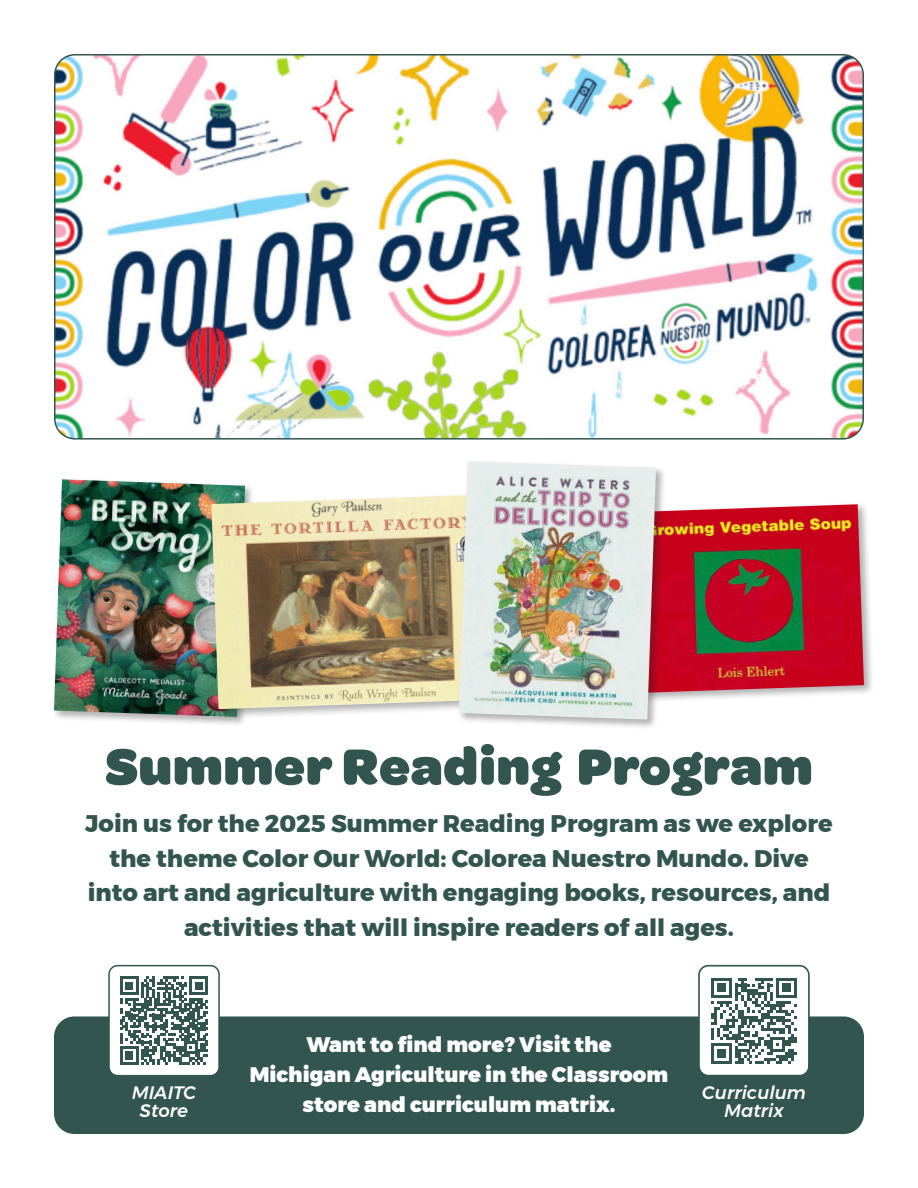
<style>
.page{position:relative;width:918px;height:1188px;background:#fff}
.page>*{position:absolute;margin:0;border:0;box-sizing:border-box;transform-origin:0 0}
.t1{font:900 54px "Omnes";letter-spacing:.01em;color:#32564f}
.t2{font:800 24px/34.5px "Montserrat";color:#32564f;text-align:center}
.t3{font:900 21px/30px "Montserrat";color:#fff;text-align:center}
.Body{font:italic 500 18px "Montserrat";color:#fff}
</style>
<div class="page">
<img style="left:55px;top:55px;width:808px;height:382px">
<div style="left:54px;top:54px;width:810px;height:386px;border:2px solid #32564f;border-radius:20px"></div>
<div style="left:52px;top:477px;width:203px;height:250px;background:#231f20;opacity:.35"></div>
<img style="left:54px;top:479px;width:191px;height:238px">
<div style="left:636px;top:502px;width:238px;height:202px;background:#231f20;opacity:.35"></div>
<img style="left:666px;top:504px;width:198px;height:189px">
<div style="left:209px;top:492px;width:294px;height:229px;background:#231f20;opacity:.35"></div>
<img style="left:211px;top:495px;width:246px;height:214px">
<div style="left:457px;top:459px;width:209px;height:270px;background:#231f20;opacity:.35"></div>
<img style="left:459px;top:461px;width:197px;height:259px">
<div style="left:54px;top:1016px;width:810px;height:118px;background:#32564f;border-radius:20px"></div>
<div style="left:109px;top:966px;width:110px;height:110px;background:#fff;border-radius:9px"></div>
<svg style="left:120px;top:976px;width:88px;height:89px"></svg>
<div style="left:108px;top:965px;width:112px;height:111px;border:2px solid #32564f;border-radius:9px"></div>
<div style="left:699px;top:966px;width:110px;height:110px;background:#fff;border-radius:9px"></div>
<svg style="left:711px;top:978px;width:86px;height:86px"></svg>
<div style="left:698px;top:965px;width:112px;height:111px;border:2px solid #32564f;border-radius:9px"></div>
<p class="t1" style="left:105px;top:728px;width:709px">Summer Reading Program</p>
<p class="t2" style="left:85px;top:807px;width:749px">Join us for the 2025 Summer Reading Program as we explore the theme Color Our World: Colorea Nuestro Mundo. Dive into art and agriculture with engaging books, resources, and activities that will inspire readers of all ages.</p>
<p class="Body" style="left:132px;top:1078px;width:66px">MIAITC</p>
<p class="Body" style="left:140px;top:1096px;width:50px">Store</p>
<p class="t3" style="left:250px;top:1030px;width:420px">Want to find more? Visit the<br>Michigan Agriculture in the Classroom store and curriculum matrix.</p>
<p class="Body" style="left:702px;top:1078px;width:105px">Curriculum</p>
<p class="Body" style="left:724px;top:1096px;width:61px">Matrix</p>
</div>
